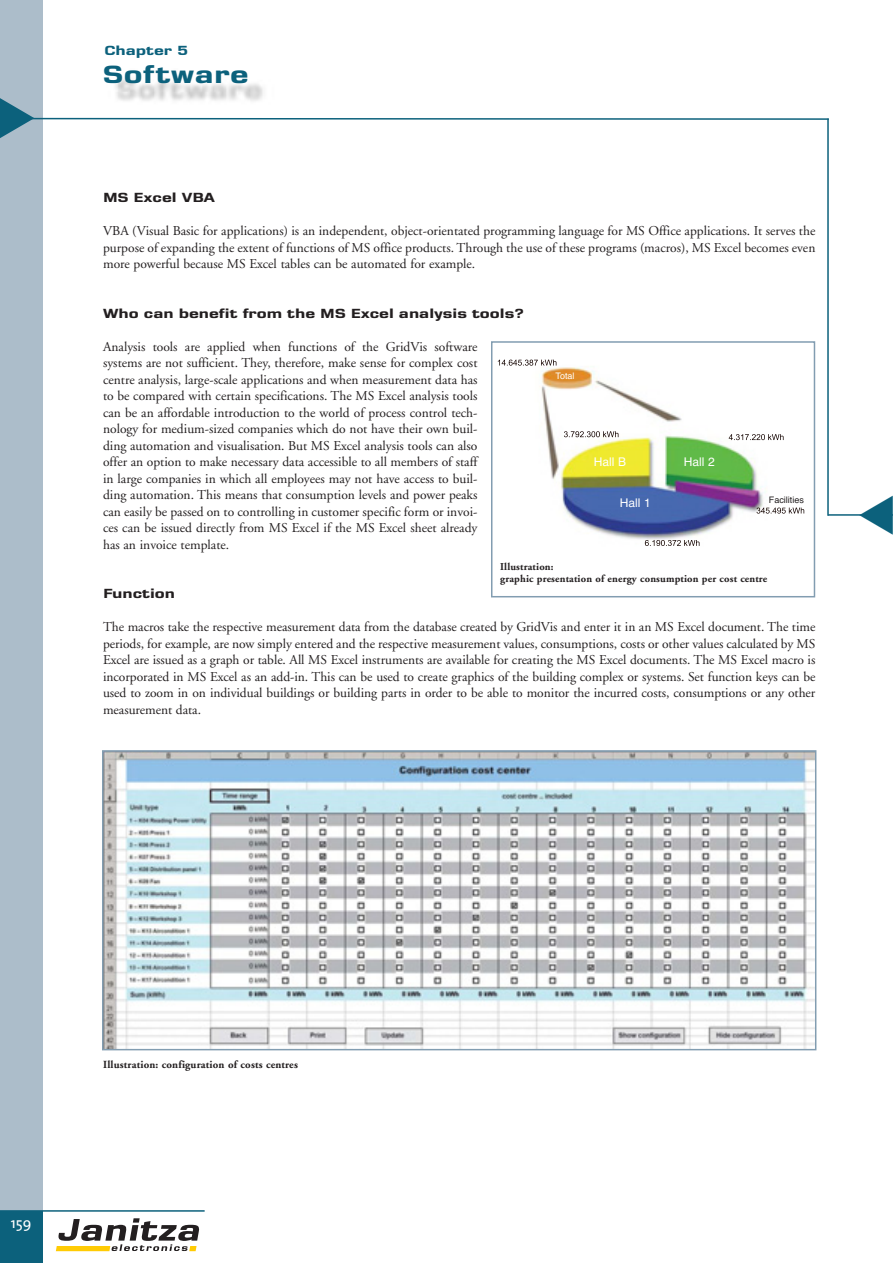
<style>
.page{position:relative;width:893px;height:1263px;background:#fff}
.page>*{position:absolute;margin:0;border:0;box-sizing:border-box;transform-origin:0 0}
.t1{font:700 24px "Seat Eurostile";letter-spacing:.025em;color:#0c617c}
.t2{font:15px "The Sans";color:#fff}
.t3{font:13.5px/16.5px "Adobe Garamond";color:#231f20;text-align:justify}
.t4{font:700 12.75px "Seat Eurostile";color:#231f20}
.t5{font:700 12.75px "Seat Eurostile";color:#0c617c}
.t6{font:12px "Helvetica";color:#fff}
.t7{font:700 10.8px "Adobe Garamond";letter-spacing:.015em;color:#231f20}
.t8{font:700 10.5px/12.6px "Adobe Garamond";letter-spacing:.015em;color:#231f20}
.t9{font:9px "Helvetica";color:#231f20}
.t10{font:9px "Helvetica";color:#fff}
</style>
<div class="page">
<svg style="left:56px;top:1218px;width:143px;height:33px"></svg>
<div style="left:0;top:0;width:42px;height:1263px;background:#acbdca"></div>
<div style="left:0;top:1211px;width:42px;height:52px;background:#0c617c"></div>
<img style="left:115px;top:78px;width:148px;height:15px">
<hr style="left:827px;top:119px;width:2px;height:397px;background:#0c617c">
<hr style="left:828px;top:514px;width:65px;height:2px;background:#0c617c">
<hr style="left:0;top:1210px;width:205px;height:2px;background:#0c617c">
<img style="left:497px;top:359px;width:308px;height:187px">
<img style="left:564px;top:431px;width:31px;height:6px">
<img style="left:729px;top:434px;width:54px;height:6px">
<img style="left:645px;top:540px;width:36px;height:6px">
<img style="left:756px;top:508px;width:48px;height:6px">
<img style="left:498px;top:360px;width:39px;height:6px">
<div style="left:491px;top:341px;width:324px;height:256px;border:2px solid #829db1"></div>
<img style="left:105px;top:753px;width:708px;height:294px">
<div style="left:102px;top:750px;width:714px;height:300px;border:2px solid #829db1"></div>
<svg style="left:1px;top:93px;width:828px;height:50px"></svg>
<svg style="left:860px;top:514px;width:33px;height:2px"></svg>
<p class="t5" style="left:104px;top:45px;width:85px">Chapter 5</p>
<h1 class="t1" style="left:103px;top:66px;width:147px">Software</h1>
<p class="t4" style="left:103px;top:193px;width:113px">MS Excel VBA</p>
<p class="t3" style="left:103px;top:224px;width:714px">VBA (Visual Basic for applications) is an independent, object-orientated programming language for MS Office applications. It serves the purpose of expanding the extent of functions of MS office products. Through the use of these programs (macros), MS Excel becomes even more powerful because MS Excel tables can be automated for example.</p>
<p class="t4" style="left:103px;top:308px;width:422px">Who can benefit from the MS Excel analysis tools?</p>
<p class="t3" style="left:103px;top:339px;width:376px">Analysis tools are applied when functions of the GridVis software systems are not sufficient. They, therefore, make sense for complex cost centre analysis, large-scale applications and when measurement data has to be compared with certain specifications. The MS Excel analysis tools can be an affordable introduction to the world of process control tech&shy;nology for medium-sized companies which do not have their own buil&shy;ding automation and visualisation. But MS Excel analysis tools can also offer an option to make necessary data accessible to all members of staff in large companies in which all employees may not have access to buil&shy;ding automation. This means that consumption levels and power peaks can easily be passed on to controlling in customer specific form or invoi&shy;ces can be issued directly from MS Excel if the MS Excel sheet already has an invoice template.</p>
<p class="t4" style="left:103px;top:589px;width:74px">Function</p>
<p class="t3" style="left:103px;top:620px;width:714px">The macros take the respective measurement data from the database created by GridVis and enter it in an MS Excel document. The time periods, for example, are now simply entered and the respective measurement values, consumptions, costs or other values calculated by MS Excel are issued as a graph or table. All MS Excel instruments are available for creating the MS Excel documents. The MS Excel macro is incorporated in MS Excel as an add-in. This can be used to create graphics of the building complex or systems. Set function keys can be used to zoom in on individual buildings or building parts in order to be able to monitor the incurred costs, consumptions or any other measurement data.</p>
<p class="t10" style="left:555px;top:373px;width:21px">Total</p>
<p class="t6" style="left:594px;top:457px;width:34px">Hall B</p>
<p class="t6" style="left:684px;top:457px;width:32px">Hall 2</p>
<p class="t9" style="left:769px;top:496px;width:36px">Facilities</p>
<p class="t6" style="left:620px;top:498px;width:32px">Hall 1</p>
<p class="t8" style="left:500px;top:561px;width:268px">Illustration:<br>graphic presentation of energy consumption per cost centre</p>
<p class="t2" style="left:11px;top:1210px;width:22px">159</p>
<p class="t7" style="left:103px;top:1060px;width:196px">Illustration: configuration of costs centres</p>
</div>
